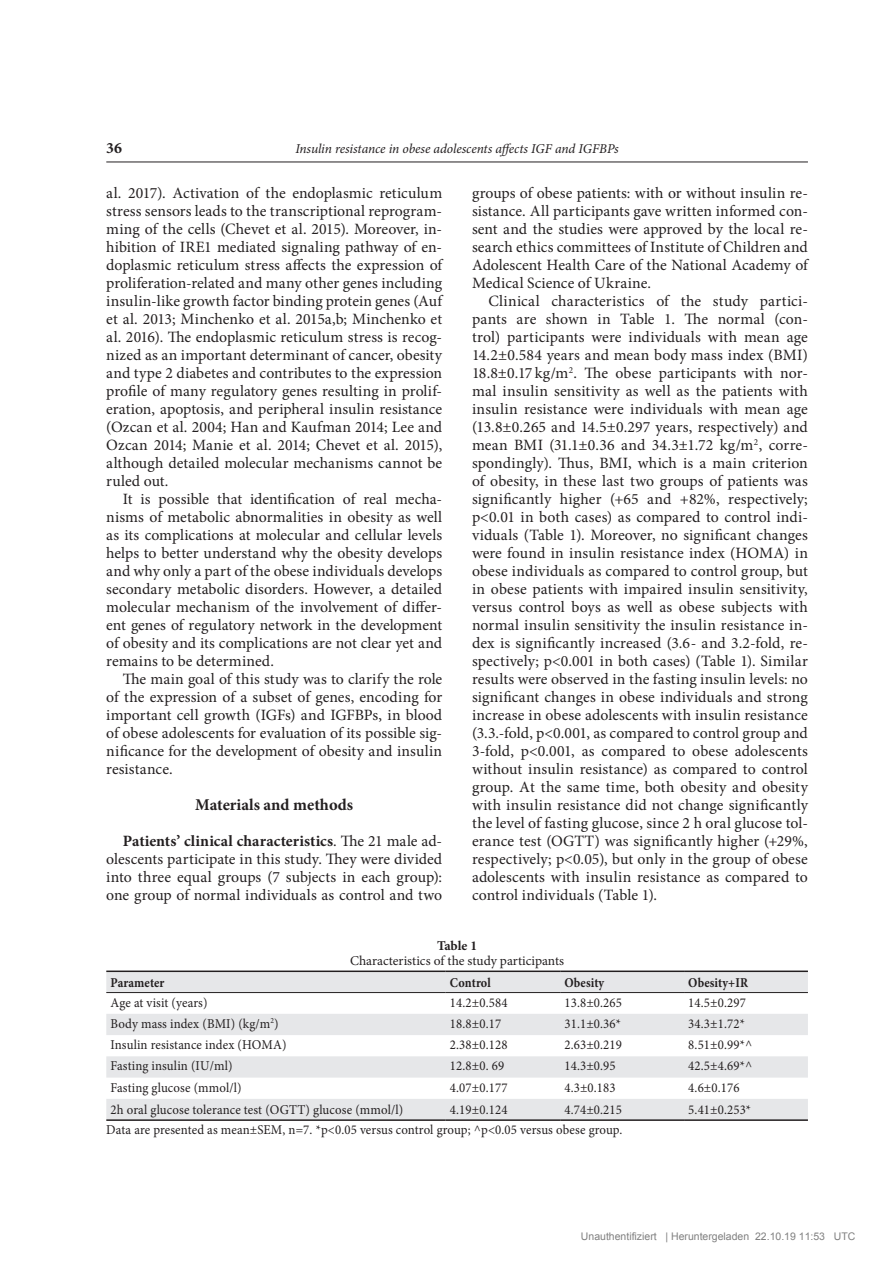
<style>
.page{position:relative;width:893px;height:1263px;background:#fff}
.page>*{position:absolute;margin:0;border:0;box-sizing:border-box;transform-origin:0 0}
.Head_1{font:700 16.5px "Minion Pro";color:#231f20}
.Body{font:15.75px/18px "Minion Pro";color:#231f20;text-align:justify}
.Nr__even{font:700 15.75px "Minion Pro";color:#231f20}
.Table_Body{font:13.5px "Minion Pro";letter-spacing:.01em;color:#231f20;scale:.95 1}
.Table_Footer{font:13.5px "Minion Pro";letter-spacing:.005em;color:#231f20;scale:.95 1}
.Short_Title{font:italic 13.5px "Minion Pro";letter-spacing:-.005em;color:#231f20}
.Table_Name{font:13.5px "Minion Pro";color:#231f20}
.Table_Head{font:700 13.5px "Minion Pro";letter-spacing:.005em;color:#231f20;scale:.9 1}
.Table_Name-2{font:700 13.5px "Minion Pro";letter-spacing:-.005em;color:#231f20}
.t1{font:10.5px "Arial";color:#808080}
.s1{font-weight:700}
</style>
<div class="page">
<hr style="left:106px;top:162px;width:702px;height:1px;background:#231f20">
<div style="left:106px;top:972px;width:702px;height:20px;background:#e6e7e9"></div>
<svg style="left:106px;top:1014px;width:702px;height:105px;fill:#e6e7e9"></svg>
<hr style="left:106px;top:970px;width:340px;height:2px;background:#231f20">
<hr style="left:446px;top:970px;width:114px;height:2px;background:#231f20">
<hr style="left:560px;top:970px;width:124px;height:2px;background:#231f20">
<hr style="left:684px;top:970px;width:124px;height:2px;background:#231f20">
<hr style="left:106px;top:1119px;width:340px;height:2px;background:#231f20">
<hr style="left:446px;top:1119px;width:114px;height:2px;background:#231f20">
<hr style="left:560px;top:1119px;width:124px;height:2px;background:#231f20">
<hr style="left:684px;top:1119px;width:124px;height:2px;background:#231f20">
<hr style="left:106px;top:992px;width:340px;height:1px;background:#231f20">
<hr style="left:446px;top:992px;width:114px;height:1px;background:#231f20">
<hr style="left:560px;top:992px;width:124px;height:1px;background:#231f20">
<hr style="left:684px;top:992px;width:124px;height:1px;background:#231f20">
<p class="Nr__even" style="left:106px;top:137px;width:17px">36</p>
<p class="Short_Title" style="left:295px;top:140px;width:325px">Insulin resistance in obese adolescents affects IGF and IGFBPs</p>
<p class="Body" style="left:106px;top:184px;width:337px">al. 2017). Activation of the endoplasmic reticulum stress sensors leads to the transcriptional reprogram&shy;ming of the cells (Chevet et al. 2015). Moreover, in&shy;hibition of IRE1 mediated signaling pathway of en&shy;doplasmic reticulum stress affects the expression of proliferation-related and many other genes including insulin-like growth factor binding protein genes (Auf et al. 2013; Minchenko et al. 2015a,b; Minchenko et al. 2016). The endoplasmic reticulum stress is recog&shy;nized as an important determinant of cancer, obesity and type 2 diabetes and contributes to the expression profile of many regulatory genes resulting in prolif&shy;eration, apoptosis, and peripheral insulin resistance (Ozcan et al. 2004; Han and Kaufman 2014; Lee and Ozcan 2014; Manie et al. 2014; Chevet et al. 2015), although detailed molecular mechanisms cannot be ruled out.</p>
<p class="Body" style="left:106px;top:490px;width:337px;text-indent:16px">It is possible that identification of real mecha&shy;nisms of metabolic abnormalities in obesity as well as its complications at molecular and cellular levels helps to better understand why the obesity develops and why only a part of the obese individuals develops secondary metabolic disorders. However, a detailed molecular mechanism of the involvement of differ&shy;ent genes of regulatory network in the development of obesity and its complications are not clear yet and remains to be determined.</p>
<p class="Body" style="left:106px;top:670px;width:337px;text-indent:16px">The main goal of this study was to clarify the role of the expression of a subset of genes, encoding for important cell growth (IGFs) and IGFBPs, in blood of obese adolescents for evaluation of its possible sig&shy;nificance for the development of obesity and insulin resistance.</p>
<p class="Head_1" style="left:195px;top:793px;width:159px">Materials and methods</p>
<p class="Body" style="left:106px;top:832px;width:337px;text-indent:16px"><span class="s1">Patients’ clinical characteristics</span>. The 21 male ad&shy;olescents participate in this study. They were divided into three equal groups (7 subjects in each group): one group of normal individuals as control and two</p>
<p class="Body" style="left:472px;top:184px;width:337px">groups of obese patients: with or without insulin re&shy;sistance. All participants gave written informed con&shy;sent and the studies were approved by the local re&shy;search ethics committees of Institute of Children and Adolescent Health Care of the National Academy of Medical Science of Ukraine.</p>
<p class="Body" style="left:472px;top:292px;width:337px;text-indent:17px">Clinical characteristics of the study partici&shy;pants are shown in Table 1. The normal (con&shy;trol) participants were individuals with mean age 14.2±0.584 years and mean body mass index (BMI)<br>18.8±0.17 kg/m<sup>2</sup>. The obese participants with nor&shy;mal insulin sensitivity as well as the patients with insulin resistance were individuals with mean age (13.8±0.265 and 14.5±0.297 years, respectively) and mean BMI (31.1±0.36 and 34.3±1.72 kg/m<sup>2</sup>, corre&shy;spondingly). Thus, BMI, which is a main criterion of obesity, in these last two groups of patients was significantly higher (+65 and +82%, respectively; p&lt;0.01 in both cases) as compared to control indi&shy;viduals (Table 1). Moreover, no significant changes were found in insulin resistance index (HOMA) in obese individuals as compared to control group, but in obese patients with impaired insulin sensitivity, versus control boys as well as obese subjects with normal insulin sensitivity the insulin resistance in&shy;dex is significantly increased (3.6- and 3.2-fold, re&shy;spectively; p&lt;0.001 in both cases) (Table 1). Similar results were observed in the fasting insulin levels: no significant changes in obese individuals and strong increase in obese adolescents with insulin resistance (3.3.-fold, p&lt;0.001, as compared to control group and 3-fold, p&lt;0.001, as compared to obese adolescents without insulin resistance) as compared to control group. At the same time, both obesity and obesity with insulin resistance did not change significantly the level of fasting glucose, since 2 h oral glucose tol&shy;erance test (OGTT) was significantly higher (+29%, respectively; p&lt;0.05), but only in the group of obese adolescents with insulin resistance as compared to control individuals (Table 1).</p>
<p class="Table_Name-2" style="left:437px;top:936px;width:42px">Table 1</p>
<p class="Table_Name" style="left:350px;top:951px;width:216px">Characteristics of the study participants</p>
<p class="Table_Head" style="left:111px;top:973px;width:61px">Parameter</p>
<p class="Table_Head" style="left:450px;top:973px;width:47px">Control</p>
<p class="Table_Head" style="left:564px;top:973px;width:46px">Obesity</p>
<p class="Table_Head" style="left:688px;top:973px;width:68px">Obesity+IR</p>
<p class="Table_Body" style="left:111px;top:993px;width:103px">Age at visit (years)</p>
<p class="Table_Body" style="left:450px;top:993px;width:62px">14.2±0.584</p>
<p class="Table_Body" style="left:564px;top:993px;width:62px">13.8±0.265</p>
<p class="Table_Body" style="left:688px;top:993px;width:62px">14.5±0.297</p>
<p class="Table_Body" style="left:111px;top:1014px;width:178px">Body mass index (BMI) (kg/m<sup>2</sup>)</p>
<p class="Table_Body" style="left:450px;top:1014px;width:55px">18.8±0.17</p>
<p class="Table_Body" style="left:564px;top:1014px;width:61px">31.1±0.36*</p>
<p class="Table_Body" style="left:688px;top:1014px;width:61px">34.3±1.72*</p>
<p class="Table_Body" style="left:111px;top:1036px;width:187px">Insulin resistance index (HOMA)</p>
<p class="Table_Body" style="left:450px;top:1036px;width:62px">2.38±0.128</p>
<p class="Table_Body" style="left:564px;top:1036px;width:62px">2.63±0.219</p>
<p class="Table_Body" style="left:688px;top:1036px;width:69px">8.51±0.99*^</p>
<p class="Table_Body" style="left:111px;top:1057px;width:130px">Fasting insulin (IU/ml)</p>
<p class="Table_Body" style="left:450px;top:1057px;width:59px">12.8±0. 69</p>
<p class="Table_Body" style="left:564px;top:1057px;width:55px">14.3±0.95</p>
<p class="Table_Body" style="left:688px;top:1057px;width:69px">42.5±4.69*^</p>
<p class="Table_Body" style="left:111px;top:1078px;width:139px">Fasting glucose (mmol/l)</p>
<p class="Table_Body" style="left:450px;top:1078px;width:62px">4.07±0.177</p>
<p class="Table_Body" style="left:564px;top:1078px;width:55px">4.3±0.183</p>
<p class="Table_Body" style="left:688px;top:1078px;width:55px">4.6±0.176</p>
<p class="Table_Body" style="left:111px;top:1101px;width:310px">2h oral glucose tolerance test (OGTT) glucose (mmol/l)</p>
<p class="Table_Body" style="left:450px;top:1101px;width:62px">4.19±0.124</p>
<p class="Table_Body" style="left:564px;top:1101px;width:62px">4.74±0.215</p>
<p class="Table_Body" style="left:688px;top:1101px;width:68px">5.41±0.253*</p>
<p class="Table_Footer" style="left:106px;top:1121px;width:545px">Data are presented as mean±SEM, n=7. *p&lt;0.05 versus control group; ^p&lt;0.05 versus obese group.</p>
<p class="t1" style="left:581px;top:1233px;width:276px">Unauthentifiziert | Heruntergeladen 22.10.19 11:53 UTC</p>
</div>
